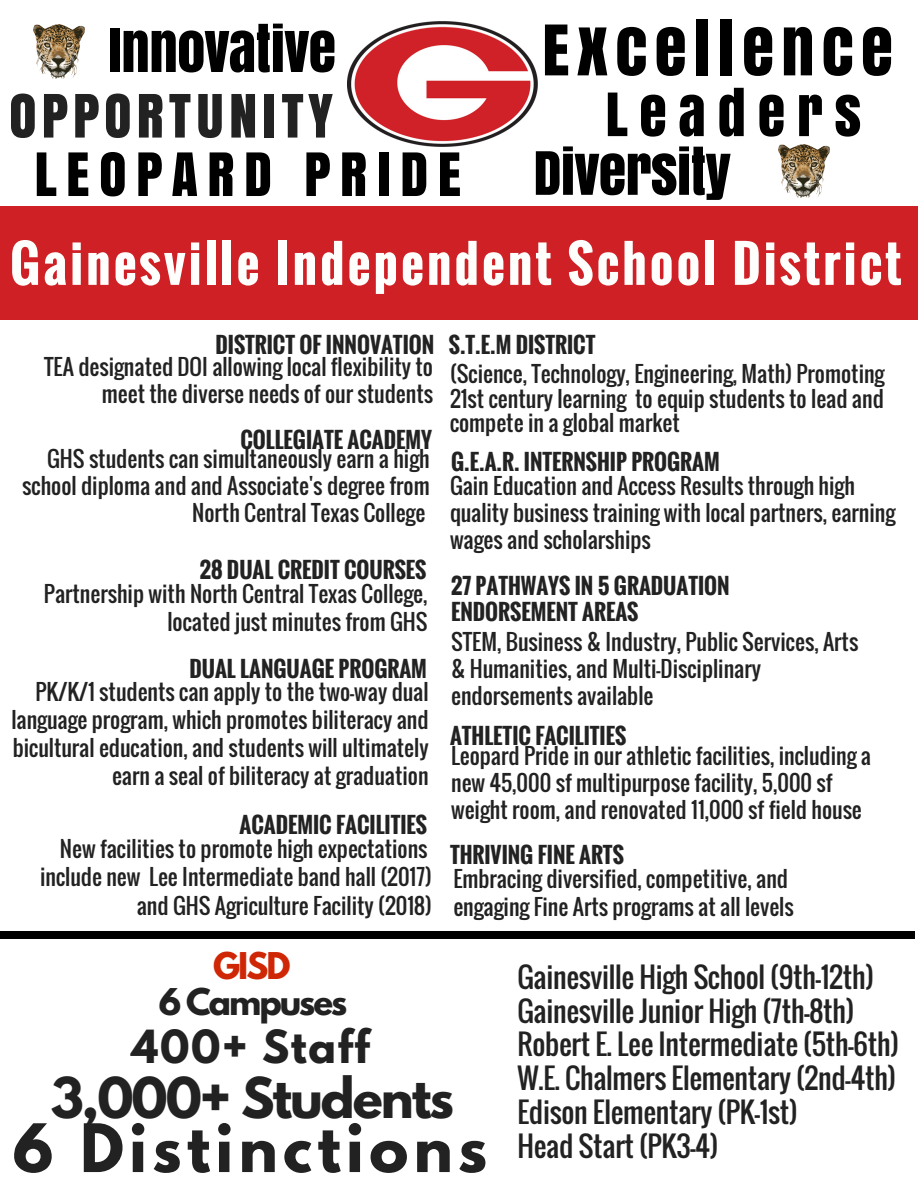
<style>
.page{position:relative;width:918px;height:1188px;background:#fff}
.page>*{position:absolute;margin:0;border:0;box-sizing:border-box;transform-origin:0 0}
.t1{font:65.4px "Anton";letter-spacing:.11em;color:#000}
.t2{font:700 59.1px "League Spartan";letter-spacing:.09em;color:#222}
.t3{font:55.95px "Anton";letter-spacing:-.01em;color:#000}
.t4{font:55.95px "Anton";letter-spacing:.17em;color:#000}
.t5{font:55.95px "Anton";letter-spacing:.09em;color:#222}
.t6{font:55.95px "Anton";letter-spacing:.21em;color:#000}
.t7{font:700 50.1px "Oswald";letter-spacing:.06em;color:#fefffc}
.t8{font:700 49.8px "League Spartan";letter-spacing:-.04em;color:#222}
.t9{font:700 40.5px "League Spartan";letter-spacing:.04em;color:#222}
.t10{font:700 32.7px "League Spartan";letter-spacing:-.06em;color:#222}
.t11{font:700 32.7px "League Spartan";color:#cf2606}
.t12{font:28.05px/33.8px "Oswald";letter-spacing:-.01em;color:#222}
.t13{font:21.75px/27px "Oswald";color:#222;text-align:right}
.t14{font:700 21.75px/25.8px "Oswald";color:#222}
</style>
<div class="page">
<div style="left:0;top:206px;width:918px;height:114px;background:#cf2026"></div>
<img style="left:348px;top:21px;width:190px;height:125px">
<div style="left:0;top:931px;width:15px;height:8px;background:#000"></div>
<div style="left:870px;top:931px;width:45px;height:8px;background:#000"></div>
<div style="left:13px;top:931px;width:317px;height:8px;background:#000"></div>
<div style="left:329px;top:931px;width:317px;height:8px;background:#000"></div>
<div style="left:645px;top:931px;width:226px;height:8px;background:#000"></div>
<img style="left:778px;top:144px;width:51px;height:54px">
<img style="left:34px;top:25px;width:50px;height:54px">
<h3 class="t3" style="left:108px;top:8px;width:230px">INNOVATIVE</h3>
<h3 class="t5" style="left:9px;top:74px;width:325px">OPPORTUNITY</h3>
<h3 class="t4" style="left:34px;top:132px;width:428px">LEOPARD PRIDE</h3>
<h1 class="t1" style="left:542px;top:1px;width:352px">EXCELLENCE</h1>
<h3 class="t6" style="left:605px;top:72px;width:257px">LEADERS</h3>
<h3 class="t3" style="left:533px;top:131px;width:198px">DIVERSITY</h3>
<h3 class="t7" style="left:10px;top:225px;width:893px">Gainesville Independent School District</h3>
<p class="t14" style="left:216px;top:332px;width:220px">DISTRICT OF INNOVATION</p>
<p class="t13" style="left:44px;top:353px;width:391px">TEA designated DOI allowing local flexibility to meet the diverse needs of our students</p>
<p class="t14" style="left:240px;top:426px;width:193px">COLLEGIATE ACADEMY</p>
<p class="t13" style="left:22px;top:445px;width:409px">GHS students can simultaneously earn a high school diploma and and Associate's degree from<br>North Central Texas College</p>
<p class="t14" style="left:200px;top:557px;width:228px">28 DUAL CREDIT COURSES</p>
<p class="t13" style="left:44px;top:579px;width:385px;line-height:28.2px">Partnership with North Central Texas College, located just minutes from GHS</p>
<p class="t14" style="left:189px;top:656px;width:239px">DUAL LANGUAGE PROGRAM</p>
<p class="t13" style="left:11px;top:677px;width:419px;line-height:28.2px">PK/K/1 students can apply to the two-way dual language program, which promotes biliteracy and bicultural education, and students will ultimately earn a seal of biliteracy at graduation</p>
<p class="t14" style="left:240px;top:811px;width:189px">ACADEMIC FACILITIES</p>
<p class="t13" style="left:40px;top:834px;width:393px;line-height:28.2px">New facilities to promote high expectations include new Lee Intermediate band hall (2017) and GHS Agriculture Facility (2018)</p>
<p class="t14" style="left:449px;top:332px;width:148px">S.T.E.M DISTRICT</p>
<p class="t13" style="left:450px;top:361px;width:436px;line-height:24.8px;text-align:justify">(Science, Technology, Engineering, Math) Promoting 21st century learning to equip students to lead and compete in a global market</p>
<p class="t14" style="left:451px;top:449px;width:270px">G.E.A.R. INTERNSHIP PROGRAM</p>
<p class="t13" style="left:450px;top:472px;width:447px;text-align:left">Gain Education and Access Results through high quality business training with local partners, earning wages and scholarships</p>
<p class="t14" style="left:451px;top:572px;width:280px">27 PATHWAYS IN 5 GRADUATION<br>ENDORSEMENT AREAS</p>
<p class="t13" style="left:451px;top:627px;width:409px;text-align:left">STEM, Business &amp; Industry, Public Services, Arts &amp; Humanities, and Multi-Disciplinary endorsements available</p>
<p class="t14" style="left:450px;top:722px;width:178px">ATHLETIC FACILITIES</p>
<p class="t13" style="left:451px;top:742px;width:421px;text-align:left">Leopard Pride in our athletic facilities, including a new 45,000 sf multipurpose facility, 5,000 sf weight room, and renovated 11,000 sf field house</p>
<p class="t14" style="left:450px;top:841px;width:175px">THRIVING FINE ARTS</p>
<p class="t13" style="left:453px;top:864px;width:342px;line-height:28.2px;text-align:left">Embracing diversified, competitive, and engaging Fine Arts programs at all levels</p>
<h3 class="t11" style="left:213px;top:950px;width:79px">GISD</h3>
<h3 class="t10" style="left:159px;top:986px;width:190px">6 Campuses</h3>
<h3 class="t9" style="left:132px;top:1027px;width:240px">400+ Staff</h3>
<h3 class="t8" style="left:51px;top:1073px;width:405px">3,000+ Students</h3>
<h2 class="t2" style="left:13px;top:1119px;width:476px">6 Distinctions</h2>
<p class="t12" style="left:518px;top:959px;width:383px">Gainesville High School (9th-12th)<br>Gainesville Junior High (7th-8th)<br>Robert E. Lee Intermediate (5th-6th)<br>W.E. Chalmers Elementary (2nd-4th)<br>Edison Elementary (PK-1st)<br>Head Start (PK3-4)</p>
</div>
